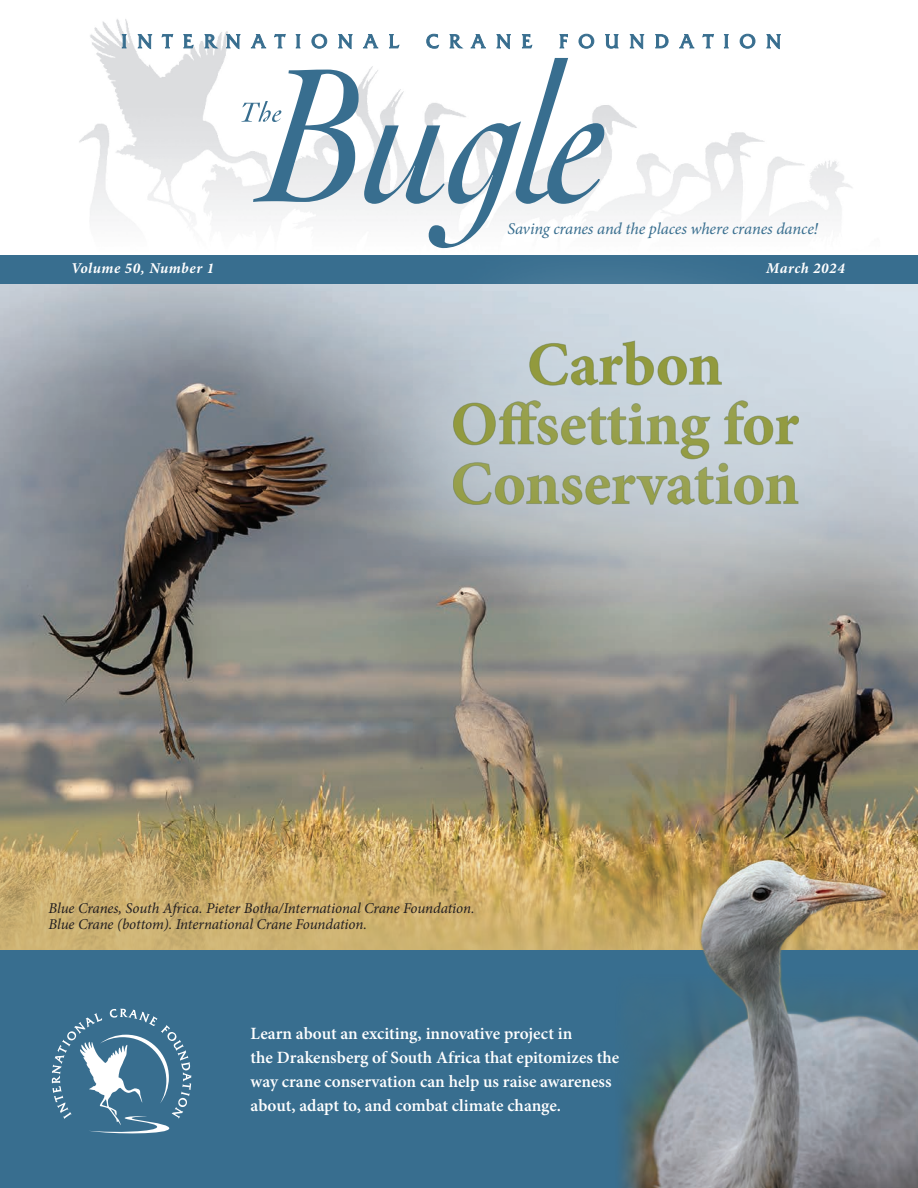
<style>
.page{position:relative;width:918px;height:1188px;background:#fff}
.page>*{position:absolute;margin:0;border:0;box-sizing:border-box;transform-origin:0 0}
.t1{font:600 17.25px/24px "Minion Pro";color:#fff}
.t2{font:italic 16.5px "Minion Pro";letter-spacing:-.01em;color:#386e8f}
.t3{font:italic 15px/16.5px "Minion Pro";letter-spacing:-.01em;color:#231f20}
.t4{font:italic 700 15px "Minion Pro";letter-spacing:.035em;color:#fff}
</style>
<div class="page">
<img style="left:0;top:283px;width:918px;height:501px">
<img style="left:0;top:784px;width:918px;height:166px">
<img style="left:79px;top:19px;width:773px;height:201px">
<svg style="left:122px;top:34px;width:5px;height:14px"></svg>
<svg style="left:138px;top:34px;width:14px;height:15px"></svg>
<svg style="left:162px;top:31px;width:11px;height:17px"></svg>
<svg style="left:183px;top:34px;width:11px;height:14px"></svg>
<svg style="left:204px;top:34px;width:15px;height:14px"></svg>
<svg style="left:226px;top:34px;width:15px;height:15px"></svg>
<svg style="left:251px;top:34px;width:15px;height:14px"></svg>
<svg style="left:274px;top:31px;width:12px;height:17px"></svg>
<svg style="left:296px;top:34px;width:5px;height:14px"></svg>
<svg style="left:311px;top:34px;width:16px;height:15px"></svg>
<svg style="left:338px;top:34px;width:15px;height:15px"></svg>
<svg style="left:363px;top:34px;width:15px;height:14px"></svg>
<svg style="left:389px;top:34px;width:10px;height:14px"></svg>
<svg style="left:426px;top:34px;width:13px;height:15px"></svg>
<svg style="left:450px;top:34px;width:14px;height:14px"></svg>
<svg style="left:471px;top:34px;width:15px;height:14px"></svg>
<svg style="left:496px;top:34px;width:15px;height:15px"></svg>
<svg style="left:522px;top:34px;width:10px;height:14px"></svg>
<svg style="left:559px;top:34px;width:9px;height:14px"></svg>
<svg style="left:578px;top:34px;width:16px;height:15px"></svg>
<svg style="left:605px;top:34px;width:14px;height:15px"></svg>
<svg style="left:630px;top:34px;width:14px;height:15px"></svg>
<svg style="left:655px;top:34px;width:14px;height:14px"></svg>
<svg style="left:679px;top:34px;width:16px;height:14px"></svg>
<svg style="left:702px;top:31px;width:12px;height:17px"></svg>
<svg style="left:724px;top:34px;width:5px;height:14px"></svg>
<svg style="left:740px;top:34px;width:16px;height:15px"></svg>
<svg style="left:766px;top:34px;width:15px;height:15px"></svg>
<svg style="left:241px;top:58px;width:363px;height:171px"></svg>
<div style="left:0;top:255px;width:918px;height:28px;background:#386e8f"></div>
<div style="left:0;top:950px;width:918px;height:238px;background:#386e8f"></div>
<div style="left:341px;top:350px;width:569px;height:269px;background:#d1dee7;opacity:.4"></div>
<div style="left:341px;top:288px;width:570px;height:283px;background:#d1dee7;opacity:.4"></div>
<div style="left:417px;top:229px;width:417px;height:271px;background:#d1dee7;opacity:.4"></div>
<img style="left:616px;top:843px;width:302px;height:345px">
<svg style="left:52px;top:1009px;width:139px;height:124px"></svg>
<svg style="left:453px;top:401px;width:346px;height:104px;background:#b3bdac"></svg>
<svg style="left:530px;top:341px;width:192px;height:44px;background:#b5bfa6"></svg>
<p class="t2" style="left:507px;top:217px;width:312px">Saving cranes and the places where cranes dance!</p>
<p class="t4" style="left:71px;top:258px;width:145px">Volume 50, Number 1</p>
<p class="t4" style="left:766px;top:258px;width:80px">March 2024</p>
<p class="t3" style="left:49px;top:900px;width:428px">Blue Cranes, South Africa. Pieter Botha/International Crane Foundation.<br>Blue Crane (bottom). International Crane Foundation.</p>
<p class="t1" style="left:251px;top:1022px;width:370px">Learn about an exciting, innovative project in<br>the Drakensberg of South Africa that epitomizes the way crane conservation can help us raise awareness about, adapt to, and combat climate change.</p>
</div>
